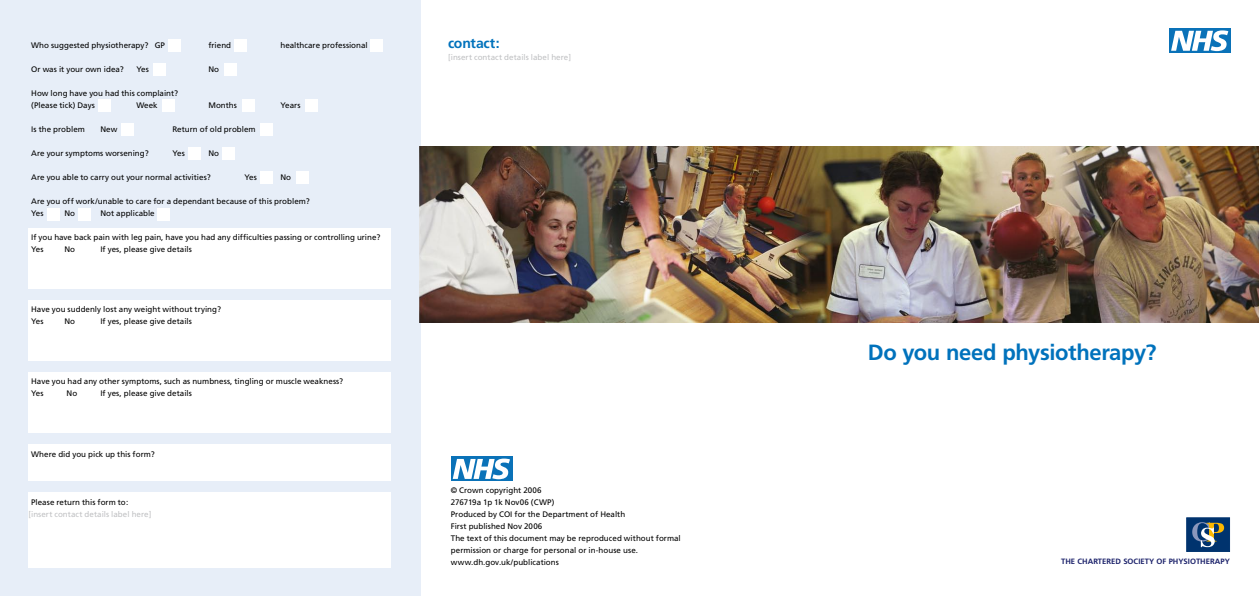
<style>
.page{position:relative;width:1259px;height:596px;background:#fff}
.page>*{position:absolute;margin:0;border:0;box-sizing:border-box;transform-origin:0 0}
._00_heading1{font:700 22px "Frutiger";letter-spacing:-.015em;color:#0072bc}
._00_heading1-2{font:700 14px "Frutiger";letter-spacing:-.01em;color:#0072bc}
._01_form_copy{font:8px/12px "Frutiger";color:#000}
._00_body_copy1{font:8px "Frutiger";letter-spacing:.005em;color:#c0c1c3}
.Tabs_2{font:700 7.7px "Frutiger";color:#1c226b}
</style>
<div class="page">
<div style="left:0;top:0;width:420px;height:595px;background:#e7eef8"></div>
<img style="left:420px;top:147px;width:839px;height:175px">
<div style="left:168px;top:39px;width:12px;height:12px;background:#fff"></div>
<div style="left:261px;top:123px;width:12px;height:12px;background:#fff"></div>
<div style="left:121px;top:123px;width:12px;height:12px;background:#fff"></div>
<div style="left:305px;top:99px;width:12px;height:12px;background:#fff"></div>
<div style="left:242px;top:99px;width:12px;height:12px;background:#fff"></div>
<div style="left:162px;top:99px;width:12px;height:12px;background:#fff"></div>
<div style="left:99px;top:99px;width:12px;height:12px;background:#fff"></div>
<div style="left:224px;top:63px;width:12px;height:12px;background:#fff"></div>
<div style="left:153px;top:63px;width:12px;height:12px;background:#fff"></div>
<div style="left:371px;top:39px;width:12px;height:12px;background:#fff"></div>
<div style="left:235px;top:39px;width:12px;height:12px;background:#fff"></div>
<div style="left:157px;top:208px;width:12px;height:12px;background:#fff"></div>
<div style="left:48px;top:208px;width:12px;height:12px;background:#fff"></div>
<div style="left:79px;top:208px;width:12px;height:12px;background:#fff"></div>
<div style="left:28px;top:228px;width:363px;height:60px;background:#fff"></div>
<div style="left:296px;top:171px;width:12px;height:12px;background:#fff"></div>
<div style="left:260px;top:171px;width:12px;height:12px;background:#fff"></div>
<div style="left:223px;top:147px;width:12px;height:12px;background:#fff"></div>
<div style="left:188px;top:147px;width:12px;height:12px;background:#fff"></div>
<div style="left:28px;top:444px;width:363px;height:36px;background:#fff"></div>
<div style="left:28px;top:372px;width:363px;height:60px;background:#fff"></div>
<div style="left:28px;top:300px;width:363px;height:60px;background:#fff"></div>
<div style="left:451px;top:456px;width:61px;height:25px;background:#0a72b8"></div>
<svg style="left:453px;top:458px;width:57px;height:21px"></svg>
<div style="left:1185px;top:516px;width:45px;height:36px;border:1px solid #fff"></div>
<div style="left:1186px;top:517px;width:43px;height:34px;background:#00336e;border:1px solid #00336e"></div>
<svg style="left:1192px;top:522px;width:32px;height:24px"></svg>
<div style="left:1169px;top:28px;width:61px;height:25px;background:#0a72b8"></div>
<svg style="left:1171px;top:30px;width:57px;height:21px"></svg>
<div style="left:28px;top:492px;width:363px;height:75px;background:#fff"></div>
<p class="_01_form_copy" style="left:31px;top:39px;width:135px">Who suggested physiotherapy? GP</p>
<p class="_01_form_copy" style="left:208px;top:39px;width:24px">friend</p>
<p class="_01_form_copy" style="left:280px;top:39px;width:89px">healthcare professional</p>
<p class="_01_form_copy" style="left:31px;top:63px;width:94px">Or was it your own idea?</p>
<p class="_01_form_copy" style="left:136px;top:63px;width:14px">Yes</p>
<p class="_01_form_copy" style="left:208px;top:63px;width:12px">No</p>
<p class="_01_form_copy" style="left:31px;top:87px;width:148px">How long have you had this complaint?</p>
<p class="_01_form_copy" style="left:31px;top:99px;width:65px">(Please tick) Days</p>
<p class="_01_form_copy" style="left:136px;top:99px;width:23px">Week</p>
<p class="_01_form_copy" style="left:208px;top:99px;width:30px">Months</p>
<p class="_01_form_copy" style="left:280px;top:99px;width:22px">Years</p>
<p class="_01_form_copy" style="left:31px;top:123px;width:55px">Is the problem</p>
<p class="_01_form_copy" style="left:100px;top:123px;width:18px">New</p>
<p class="_01_form_copy" style="left:172px;top:123px;width:85px">Return of old problem</p>
<p class="_01_form_copy" style="left:31px;top:147px;width:119px">Are your symptoms worsening?</p>
<p class="_01_form_copy" style="left:172px;top:147px;width:14px">Yes</p>
<p class="_01_form_copy" style="left:208px;top:147px;width:12px">No</p>
<p class="_01_form_copy" style="left:31px;top:171px;width:181px">Are you able to carry out your normal activities?</p>
<p class="_01_form_copy" style="left:244px;top:171px;width:14px">Yes</p>
<p class="_01_form_copy" style="left:280px;top:171px;width:12px">No</p>
<p class="_01_form_copy" style="left:31px;top:195px;width:280px">Are you off work/unable to care for a dependant because of this problem?</p>
<p class="_01_form_copy" style="left:31px;top:207px;width:14px">Yes</p>
<p class="_01_form_copy" style="left:64px;top:207px;width:12px">No</p>
<p class="_01_form_copy" style="left:100px;top:207px;width:56px">Not applicable</p>
<p class="_01_form_copy" style="left:31px;top:231px;width:351px">If you have back pain with leg pain, have you had any difficulties passing or controlling urine?</p>
<p class="_01_form_copy" style="left:31px;top:243px;width:14px">Yes</p>
<p class="_01_form_copy" style="left:64px;top:243px;width:12px">No</p>
<p class="_01_form_copy" style="left:100px;top:243px;width:93px">If yes, please give details</p>
<p class="_01_form_copy" style="left:31px;top:303px;width:191px">Have you suddenly lost any weight without trying?</p>
<p class="_01_form_copy" style="left:31px;top:315px;width:14px">Yes</p>
<p class="_01_form_copy" style="left:64px;top:315px;width:12px">No</p>
<p class="_01_form_copy" style="left:100px;top:315px;width:93px">If yes, please give details</p>
<p class="_01_form_copy" style="left:31px;top:375px;width:314px">Have you had any other symptoms, such as numbness, tingling or muscle weakness?</p>
<p class="_01_form_copy" style="left:31px;top:387px;width:14px">Yes</p>
<p class="_01_form_copy" style="left:66px;top:387px;width:12px">No</p>
<p class="_01_form_copy" style="left:100px;top:387px;width:93px">If yes, please give details</p>
<p class="_01_form_copy" style="left:31px;top:447px;width:125px">Where did you pick up this form?</p>
<p class="_01_form_copy" style="left:31px;top:495px;width:99px">Please return this form to:</p>
<p class="_00_body_copy1" style="left:28px;top:509px;width:125px">[insert contact details label here]</p>
<p class="_00_heading1-2" style="left:448px;top:35px;width:53px">contact:</p>
<p class="_00_body_copy1" style="left:448px;top:53px;width:125px">[insert contact details label here]</p>
<p class="_01_form_copy" style="left:451px;top:483px;width:92px">© Crown copyright 2006</p>
<p class="_01_form_copy" style="left:451px;top:495px;width:105px">276719a 1p 1k Nov06 (CWP)</p>
<p class="_01_form_copy" style="left:451px;top:507px;width:176px">Produced by COI for the Department of Health</p>
<p class="_01_form_copy" style="left:451px;top:519px;width:93px">First published Nov 2006</p>
<p class="_01_form_copy" style="left:451px;top:531px;width:231px">The text of this document may be reproduced without formal permission or charge for personal or in-house use.</p>
<p class="_01_form_copy" style="left:451px;top:555px;width:110px">www.dh.gov.uk/publications</p>
<p class="_00_heading1" style="left:867px;top:339px;width:290px">Do you need physiotherapy?</p>
<p class="Tabs_2" style="left:1061px;top:556px;width:170px">The Chartered Society of Physiotherapy</p>
</div>
